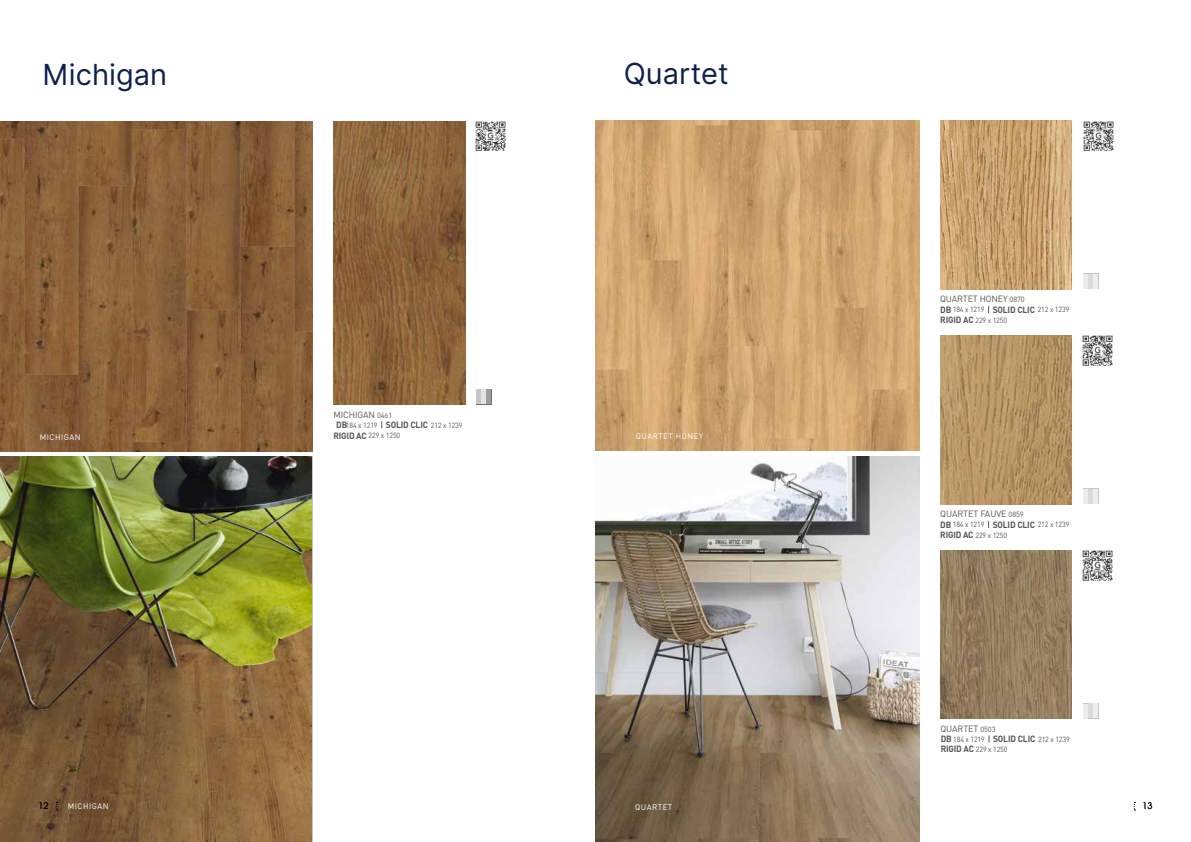
<style>
.page{position:relative;width:1191px;height:842px;background:#fff}
.page>*{position:absolute;margin:0;border:0;box-sizing:border-box;transform-origin:0 0}
.t1{font:29px "Inter";color:#0e2050}
.t2{font:9px "DIN Pro";letter-spacing:-.01em;color:#575756}
.t3{font:9px "Avant Garde";color:#000}
.t4{font:8px "DIN Pro";letter-spacing:.06em;color:#fff}
.t5{font:7.5px "DIN Pro";letter-spacing:-.02em;color:#575756;scale:.95 1}
.s1{font-size:7.5px}
.s2{font-weight:700;font-size:9px}
</style>
<div class="page">
<img style="left:0;top:121px;width:312px;height:330px">
<img style="left:333px;top:121px;width:132px;height:284px">
<img style="left:595px;top:121px;width:324px;height:330px">
<img style="left:940px;top:121px;width:131px;height:168px">
<img style="left:940px;top:336px;width:131px;height:168px">
<img style="left:940px;top:551px;width:131px;height:168px">
<img style="left:0;top:456px;width:311px;height:386px">
<img style="left:595px;top:457px;width:324px;height:385px">
<div style="left:476px;top:389px;width:15px;height:16px;background:#706f6f"></div>
<div style="left:481px;top:389px;width:5px;height:15px;background:#e3e3e3"></div>
<div style="left:476px;top:389px;width:5px;height:15px;background:#c6c6c6"></div>
<div style="left:486px;top:389px;width:5px;height:15px;background:#9d9d9c"></div>
<div style="left:1082px;top:273px;width:16px;height:16px;background:#e3e3e3"></div>
<hr style="left:1088px;top:274px;width:4px;height:14px;background:#dadada">
<hr style="left:1083px;top:274px;width:4px;height:14px;background:#ededed">
<div style="left:1093px;top:274px;width:5px;height:14px;background:#ededed"></div>
<div style="left:1082px;top:488px;width:16px;height:16px;background:#e3e3e3"></div>
<hr style="left:1088px;top:489px;width:4px;height:14px;background:#dadada">
<hr style="left:1083px;top:489px;width:4px;height:14px;background:#ededed">
<div style="left:1093px;top:489px;width:5px;height:14px;background:#ededed"></div>
<div style="left:1082px;top:703px;width:16px;height:16px;background:#e3e3e3"></div>
<hr style="left:1088px;top:704px;width:4px;height:14px;background:#dadada">
<hr style="left:1083px;top:704px;width:4px;height:14px;background:#ededed">
<div style="left:1093px;top:704px;width:5px;height:14px;background:#ededed"></div>
<img style="left:476px;top:121px;width:30px;height:30px">
<img style="left:1083px;top:121px;width:30px;height:30px">
<img style="left:1082px;top:336px;width:30px;height:30px">
<img style="left:1082px;top:551px;width:30px;height:29px">
<svg style="left:56px;top:802px;width:2px;height:8px"></svg>
<h1 class="t1" style="left:43px;top:53px;width:126px">Michigan</h1>
<p class="t4" style="left:40px;top:431px;width:42px">MICHIGAN</p>
<p class="t2" style="left:333px;top:409px;width:60px">MICHIGAN <span class="s1">0461</span></p>
<p class="t5" style="left:333px;top:430px;width:72px"><span class="s2">RIGID AC</span> 229 x 1250</p>
<p class="t5" style="left:336px;top:420px;width:134px"><span class="s2">DB</span>184 x 1219 <span class="s2">SOLID CLIC</span> 212 x 1239</p>
<h1 class="t1" style="left:624px;top:53px;width:106px">Quartet</h1>
<p class="t4" style="left:636px;top:430px;width:69px">QUARTET HONEY</p>
<p class="t2" style="left:940px;top:293px;width:86px">QUARTET HONEY <span class="s1">0870</span></p>
<p class="t5" style="left:940px;top:315px;width:72px"><span class="s2">RIGID AC</span> 229 x 1250</p>
<p class="t5" style="left:940px;top:305px;width:137px"><span class="s2">DB</span> 184 x 1219 <span class="s2">SOLID CLIC</span> 212 x 1239</p>
<p class="t2" style="left:940px;top:508px;width:85px">QUARTET FAUVE <span class="s1">0859</span></p>
<p class="t5" style="left:940px;top:530px;width:72px"><span class="s2">RIGID AC</span> 229 x 1250</p>
<p class="t5" style="left:940px;top:519px;width:137px"><span class="s2">DB</span> 184 x 1219 <span class="s2">SOLID CLIC</span> 212 x 1239</p>
<p class="t2" style="left:940px;top:723px;width:57px">QUARTET <span class="s1">0503</span></p>
<p class="t5" style="left:940px;top:744px;width:72px"><span class="s2">RIGID AC</span> 229 x 1250</p>
<p class="t5" style="left:940px;top:734px;width:137px"><span class="s2">DB</span> 184 x 1219 <span class="s2">SOLID CLIC</span> 212 x 1239</p>
<p class="t3" style="left:38px;top:801px;width:11px">12</p>
<p class="t3" style="left:1142px;top:801px;width:11px">13</p>
<p class="t4" style="left:68px;top:800px;width:42px">MICHIGAN</p>
<p class="t4" style="left:635px;top:800px;width:39px">QUARTET</p>
</div>
